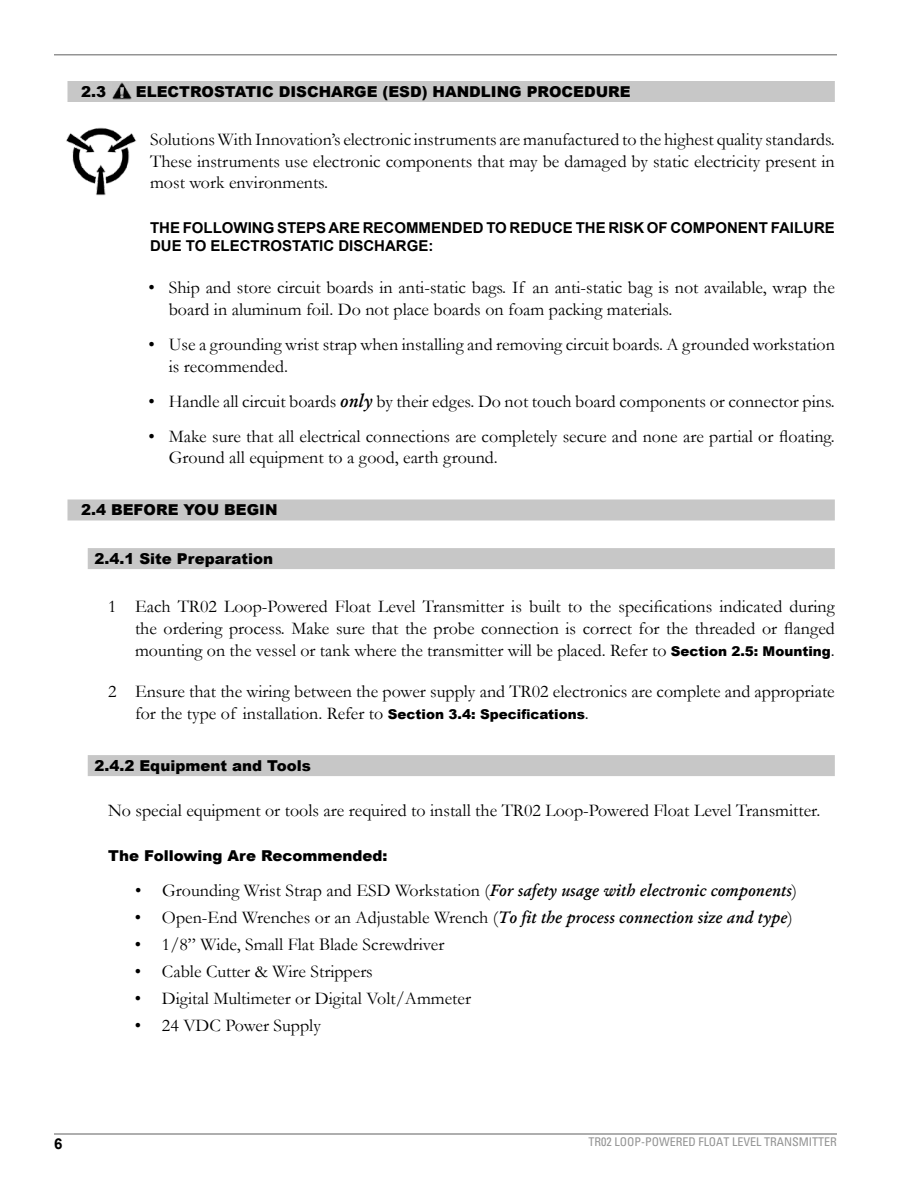
<style>
.page{position:relative;width:918px;height:1188px;background:#fff}
.page>*{position:absolute;margin:0;border:0;box-sizing:border-box;transform-origin:0 0}
.t1{font:18px/21.6px "Garamond";color:#000}
.t2{font:900 15px "Arial";color:#000}
.t3{font:700 15px/18px "Arial";color:#000}
.t4{font:condensed 12px "Univers";color:#949494}
.s1{font-family:"Garamond Kursiv Halbfett"}
.s2{font-family:"Arial";font-weight:900;font-size:13.5px}
.s3{font-family:"Garamond Kursiv Halbfett";font-size:16.5px}
</style>
<div class="page">
<hr style="left:54px;top:1133px;width:783px;height:2px;background:#949494">
<hr style="left:54px;top:54px;width:783px;height:2px;background:#949494">
<div style="left:68px;top:81px;width:767px;height:21px;background:#c7c7c7"></div>
<div style="left:68px;top:500px;width:767px;height:20px;background:#c7c7c7"></div>
<div style="left:88px;top:548px;width:747px;height:21px;background:#c7c7c7"></div>
<div style="left:88px;top:755px;width:747px;height:21px;background:#c7c7c7"></div>
<img style="left:66px;top:127px;width:70px;height:69px">
<img style="left:112px;top:83px;width:19px;height:17px">
<p class="t2" style="left:81px;top:80px;width:27px">2.3</p>
<p class="t2" style="left:136px;top:80px;width:496px">ELECTROSTATIC DISCHARGE (ESD) HANDLING PROCEDURE</p>
<p class="t1" style="left:150px;top:128px;width:686px;text-align:justify">Solutions With Innovation’s electronic instruments are manufactured to the highest quality standards.<br>These instruments use electronic components that may be damaged by static electricity present in most work environments.</p>
<p class="t3" style="left:150px;top:220px;width:686px">THE FOLLOWING STEPS ARE RECOMMENDED TO REDUCE THE RISK OF COMPONENT FAILURE<br>DUE TO ELECTROSTATIC DISCHARGE:</p>
<p class="t1" style="left:169px;top:276px;width:668px;text-indent:-20px">• Ship and store circuit boards in anti-static bags. If an anti-static bag is not available, wrap the board in aluminum foil. Do not place boards on foam packing materials.</p>
<p class="t1" style="left:169px;top:333px;width:668px;text-indent:-20px">• Use a grounding wrist strap when installing and removing circuit boards. A grounded workstation is recommended.</p>
<p class="t1" style="left:148px;top:390px;width:688px">• Handle all circuit boards <span class="s1">only</span> by their edges. Do not touch board components or connector pins.</p>
<p class="t1" style="left:169px;top:425px;width:668px;text-indent:-20px">• Make sure that all electrical connections are completely secure and none are partial or floating.<br>Ground all equipment to a good, earth ground.</p>
<p class="t2" style="left:81px;top:499px;width:198px">2.4 BEFORE YOU BEGIN</p>
<p class="t2" style="left:94px;top:547px;width:180px">2.4.1 Site Preparation</p>
<p class="t1" style="left:135px;top:595px;width:701px;text-align:justify;text-indent:-27px">1 Each TR02 Loop-Powered Float Level Transmitter is built to the specifications indicated during the ordering process. Make sure that the probe connection is correct for the threaded or flanged mounting on the vessel or tank where the transmitter will be placed. Refer to <span class="s2">Section 2.5: Mounting</span>.</p>
<p class="t1" style="left:135px;top:680px;width:701px;text-indent:-27px">2 Ensure that the wiring between the power supply and TR02 electronics are complete and appropriate for the type of installation. Refer to <span class="s2">Section 3.4: Specifications</span>.</p>
<p class="t2" style="left:94px;top:754px;width:218px">2.4.2 Equipment and Tools</p>
<p class="t1" style="left:108px;top:799px;width:714px">No special equipment or tools are required to install the TR02 Loop-Powered Float Level Transmitter.</p>
<p class="t2" style="left:108px;top:844px;width:281px">The Following Are Recommended:</p>
<p class="t1" style="left:135px;top:879px;width:664px">• Grounding Wrist Strap and ESD Workstation (<span class="s3">For safety usage with electronic components</span>)</p>
<p class="t1" style="left:135px;top:906px;width:659px">• Open-End Wrenches or an Adjustable Wrench (<span class="s3">To fit the process connection size and type</span>)</p>
<p class="t1" style="left:135px;top:933px;width:311px">• 1/8” Wide, Small Flat Blade Screwdriver</p>
<p class="t1" style="left:135px;top:960px;width:239px">• Cable Cutter &amp; Wire Strippers</p>
<p class="t1" style="left:135px;top:987px;width:338px">• Digital Multimeter or Digital Volt/Ammeter</p>
<p class="t1" style="left:135px;top:1014px;width:187px">• 24 VDC Power Supply</p>
<p class="t3" style="left:54px;top:1135px;width:10px">6</p>
<p class="t4" style="left:588px;top:1135px;width:250px">TR02 LOOP-POWERED FLOAT LEVEL TRANSMITTER</p>
</div>
